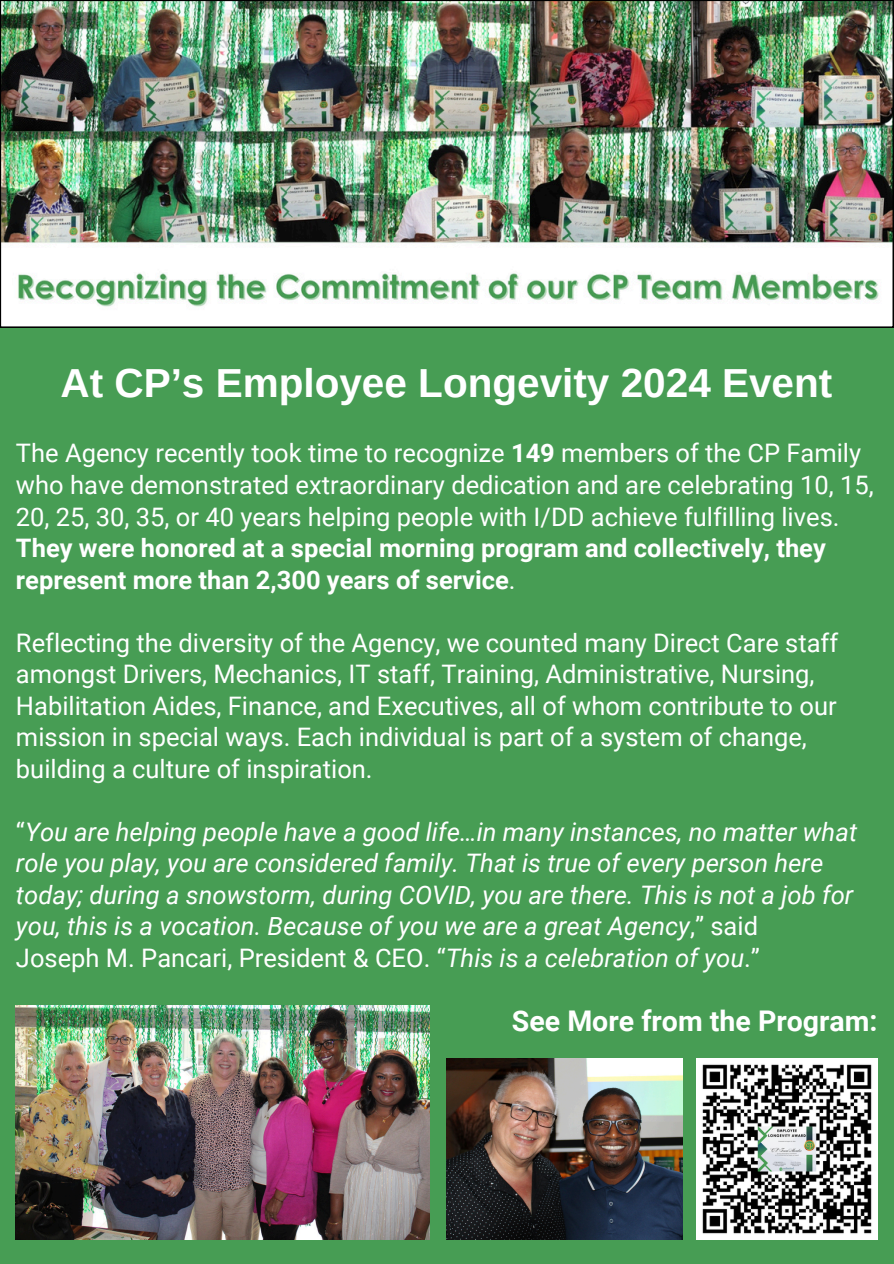
<style>
.page{position:relative;width:894px;height:1264px;background:#fff}
.page>*{position:absolute;margin:0;border:0;box-sizing:border-box;transform-origin:0 0}
.t1{font:700 40.5px "Arimo";color:#fff}
.t2{font:700 28.5px "Roboto";color:#fff}
.t3{font:25.5px/31.5px "Roboto";color:#fff}
.t4{font:italic 25.5px/31.5px "Roboto";color:#fff}
.s1{font-weight:700}
.s2{font-style:normal}
.s3{font-style:italic}
</style>
<div class="page">
<div style="left:0;top:0;width:893px;height:1263px;background:#479d54"></div>
<img style="left:0;top:0;width:893px;height:327px">
<img style="left:696px;top:1058px;width:181px;height:181px">
<img style="left:16px;top:1005px;width:413px;height:234px">
<img style="left:446px;top:1058px;width:236px;height:181px">
<p class="t1" style="left:60px;top:360px;width:773px">At CP’s Employee Longevity 2024 Event</p>
<h1 class="t3" style="left:16px;top:438px;width:859px">The Agency recently took time to recognize <span class="s1">149</span> members of the CP Family who have demonstrated extraordinary dedication and are celebrating 10, 15, 20, 25, 30, 35, or 40 years helping people with I/DD achieve fulfilling lives.<br><span class="s1">They were honored at a special morning program and collectively, they represent more than 2,300 years of service</span>.</h1>
<p class="t3" style="left:16px;top:627px;width:823px">Reflecting the diversity of the Agency, we counted many Direct Care staff amongst Drivers, Mechanics, IT staff, Training, Administrative, Nursing, Habilitation Aides, Finance, and Executives, all of whom contribute to our mission in special ways. Each individual is part of a system of change, building a culture of inspiration.</p>
<p class="t4" style="left:16px;top:816px;width:842px"><span class="s2">“</span>You are helping people have a good life…in many instances, no matter what role you play, you are considered family. That is true of every person here today; during a snowstorm, during COVID, you are there. This is not a job for you, this is a vocation. Because of you we are a great Agency<span class="s2">,” said</span></p>
<p class="t3" style="left:16px;top:942px;width:745px">Joseph M. Pancari, President &amp; CEO. “<span class="s3">This is a celebration of you</span>.”</p>
<p class="t2" style="left:511px;top:1004px;width:367px">See More from the Program:</p>
</div>
